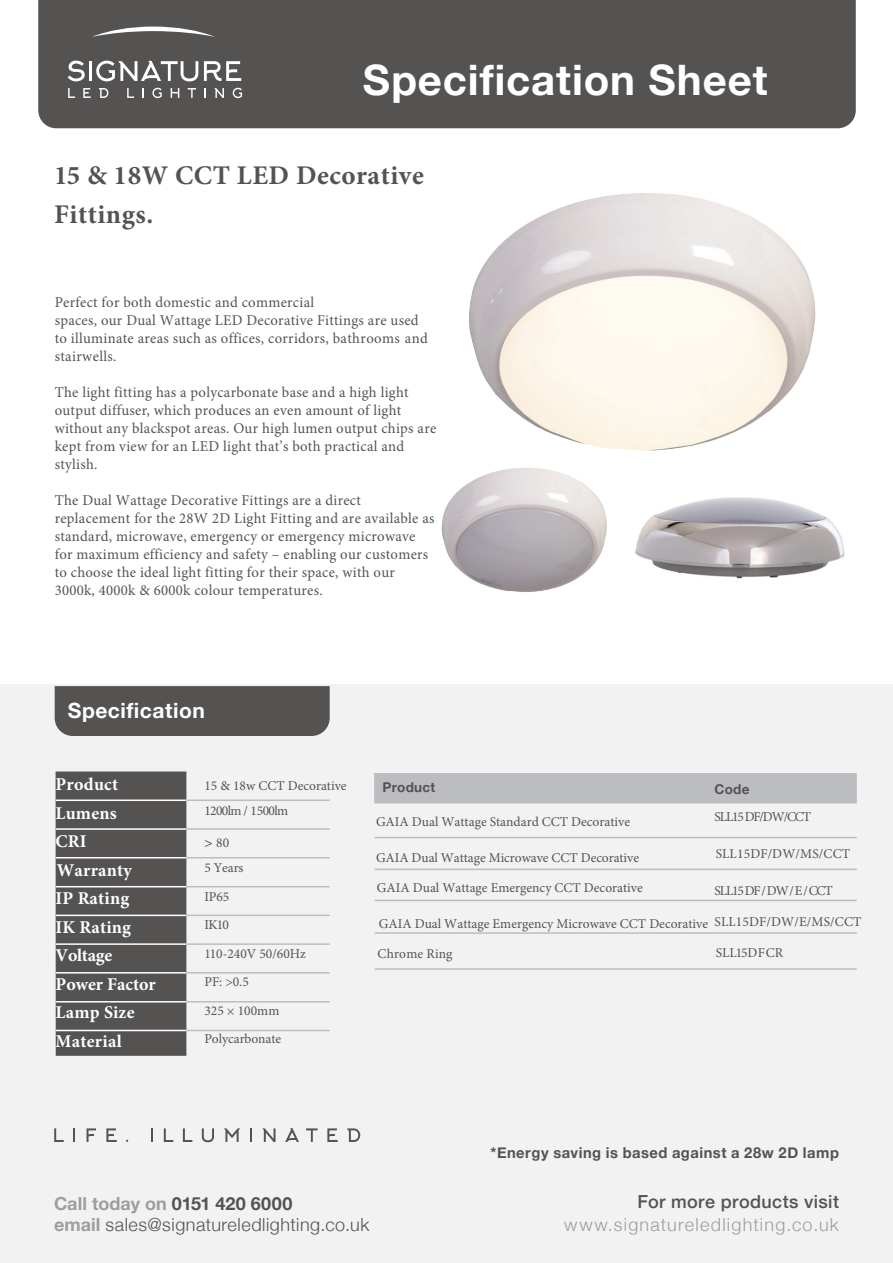
<style>
.page{position:relative;width:893px;height:1263px;background:#fff}
.page>*{position:absolute;margin:0;border:0;box-sizing:border-box;transform-origin:0 0}
.t1{font:700 42px "Helvetica Neue";letter-spacing:.025em;color:#fff}
.t2{font:700 27px/39.2px "Minion Pro";letter-spacing:.02em;color:#555252}
.t3{font:700 21px "Helvetica Neue";letter-spacing:.025em;color:#fff}
.t4{font:700 18px/28.5px "Minion Pro";letter-spacing:.015em;color:#fff}
.t5{font:300 18px/21px "Helvetica Neue";letter-spacing:.03em;color:#555252}
.t6{font:300 18px "Helvetica Neue";letter-spacing:.07em;color:#9f9d9d}
.t7{font:500 18px "Helvetica Neue";letter-spacing:.02em;color:#555252}
.t8{font:15px/18px "Minion Pro";letter-spacing:.02em;color:#555252}
.t9{font:700 15px "Helvetica Neue";letter-spacing:.035em;color:#555252}
.t10{font:13.5px/28.5px "Minion Pro";color:#555252}
.t11{font:13.5px "Minion Pro";letter-spacing:-.085em;color:#555252}
.t12{font:700 13.5px "Helvetica Neue";letter-spacing:.015em;color:#555252}
.s1{font-family:"Helvetica Neue"}
.s2{font-weight:700;color:#9f9d9d}
.s3{font-weight:700}
</style>
<div class="page">
<img style="left:635px;top:497px;width:210px;height:82px">
<div style="left:0;top:685px;width:893px;height:578px;background:#f2f2f3"></div>
<svg style="left:54px;top:1128px;width:10px;height:14px"></svg>
<svg style="left:73px;top:1128px;width:2px;height:14px"></svg>
<svg style="left:87px;top:1128px;width:9px;height:14px"></svg>
<svg style="left:106px;top:1128px;width:11px;height:14px"></svg>
<svg style="left:151px;top:1128px;width:2px;height:14px"></svg>
<svg style="left:164px;top:1128px;width:9px;height:14px"></svg>
<svg style="left:183px;top:1128px;width:9px;height:14px"></svg>
<svg style="left:202px;top:1128px;width:12px;height:14px"></svg>
<svg style="left:224px;top:1128px;width:16px;height:14px"></svg>
<svg style="left:250px;top:1128px;width:2px;height:14px"></svg>
<svg style="left:262px;top:1128px;width:13px;height:14px"></svg>
<svg style="left:285px;top:1128px;width:14px;height:14px"></svg>
<svg style="left:306px;top:1128px;width:12px;height:14px"></svg>
<svg style="left:327px;top:1128px;width:11px;height:14px"></svg>
<svg style="left:347px;top:1128px;width:13px;height:14px"></svg>
<div style="left:374px;top:772px;width:483px;height:31px;background:#bcbdc0"></div>
<img style="left:469px;top:193px;width:347px;height:258px">
<img style="left:441px;top:468px;width:166px;height:124px">
<div style="left:38px;top:0;width:818px;height:128px;background:#555252"></div>
<div style="left:55px;top:686px;width:275px;height:50px;background:#555252"></div>
<hr style="left:375px;top:837px;width:482px;height:1px;background:#bcbdc0">
<hr style="left:375px;top:869px;width:482px;height:1px;background:#bcbdc0">
<hr style="left:375px;top:900px;width:482px;height:1px;background:#bcbdc0">
<hr style="left:375px;top:932px;width:482px;height:2px;background:#bcbdc0">
<hr style="left:375px;top:968px;width:482px;height:2px;background:#bcbdc0">
<div style="left:56px;top:771px;width:130px;height:285px;background:#555252"></div>
<hr style="left:56px;top:799px;width:130px;height:2px;background:#fff">
<hr style="left:186px;top:799px;width:144px;height:2px;background:#bcbdc0">
<hr style="left:56px;top:915px;width:130px;height:1px;background:#fff">
<hr style="left:186px;top:915px;width:144px;height:1px;background:#bcbdc0">
<hr style="left:56px;top:828px;width:130px;height:2px;background:#fff">
<hr style="left:186px;top:828px;width:144px;height:2px;background:#bcbdc0">
<hr style="left:56px;top:943px;width:130px;height:2px;background:#fff">
<hr style="left:186px;top:943px;width:144px;height:2px;background:#bcbdc0">
<hr style="left:56px;top:886px;width:130px;height:1px;background:#fff">
<hr style="left:186px;top:886px;width:144px;height:1px;background:#bcbdc0">
<hr style="left:56px;top:1001px;width:130px;height:1px;background:#fff">
<hr style="left:186px;top:1001px;width:144px;height:1px;background:#bcbdc0">
<hr style="left:56px;top:857px;width:130px;height:1px;background:#fff">
<hr style="left:186px;top:857px;width:144px;height:1px;background:#bcbdc0">
<hr style="left:56px;top:972px;width:130px;height:1px;background:#fff">
<hr style="left:186px;top:972px;width:144px;height:1px;background:#bcbdc0">
<hr style="left:56px;top:1030px;width:130px;height:1px;background:#fff">
<hr style="left:186px;top:1030px;width:144px;height:1px;background:#bcbdc0">
<svg style="left:68px;top:61px;width:17px;height:20px"></svg>
<hr style="left:89px;top:61px;width:3px;height:20px;background:#fff">
<svg style="left:96px;top:61px;width:102px;height:20px"></svg>
<svg style="left:204px;top:61px;width:37px;height:20px"></svg>
<svg style="left:92px;top:27px;width:123px;height:10px"></svg>
<svg style="left:68px;top:88px;width:7px;height:10px"></svg>
<svg style="left:83px;top:88px;width:8px;height:10px"></svg>
<svg style="left:99px;top:88px;width:9px;height:10px"></svg>
<svg style="left:127px;top:88px;width:7px;height:10px"></svg>
<svg style="left:142px;top:88px;width:2px;height:10px"></svg>
<svg style="left:152px;top:88px;width:10px;height:10px"></svg>
<svg style="left:171px;top:88px;width:8px;height:10px"></svg>
<svg style="left:188px;top:88px;width:8px;height:10px"></svg>
<svg style="left:204px;top:88px;width:2px;height:10px"></svg>
<svg style="left:214px;top:88px;width:10px;height:10px"></svg>
<svg style="left:233px;top:88px;width:9px;height:10px"></svg>
<h1 class="t1" style="left:363px;top:47px;width:406px">Specification Sheet</h1>
<h2 class="t2" style="left:54px;top:155px;width:371px">15 &amp; 18W CCT LED Decorative<br>Fittings.</h2>
<p class="t8" style="left:55px;top:293px;width:375px">Perfect for both domestic and commercial<br>spaces, our Dual Wattage LED Decorative Fittings are used to illuminate areas such as offices, corridors, bathrooms and stairwells.</p>
<p class="t8" style="left:55px;top:383px;width:383px">The light fitting has a polycarbonate base and a high light output diffuser, which produces an even amount of light without any blackspot areas. Our high lumen output chips are kept from view for an LED light that’s both practical and stylish.</p>
<p class="t8" style="left:55px;top:491px;width:381px">The Dual Wattage Decorative Fittings are a direct replacement for the 28W 2D Light Fitting and are available as standard, microwave, emergency or emergency microwave for maximum efficiency and safety – enabling our customers to choose the ideal light fitting for their space, with our 3000k, 4000k &amp; 6000k colour temperatures.</p>
<h3 class="t3" style="left:68px;top:694px;width:139px">Specification</h3>
<p class="t4" style="left:56px;top:770px;width:102px">Product<br>Lumens<br>CRI<br>Warranty<br>IP Rating<br>IK Rating<br>Voltage<br>Power Factor<br>Lamp Size<br>Material</p>
<p class="t10" style="left:204px;top:773px;width:144px;line-height:25.5px">15 &amp; 18w CCT Decorative<br>1200lm / 1500lm</p>
<p class="t10" style="left:204px;top:830px;width:41px;line-height:25.5px"><span class="s1">&gt;</span> 80<br>5 Years</p>
<p class="t10" style="left:204px;top:882px;width:103px">IP65<br>IK10<br>110-240V 50/60Hz<br>PF: &gt;0.5<br>325 × 100mm<br>Polycarbonate</p>
<p class="t12" style="left:383px;top:777px;width:54px">Product</p>
<p class="t10" style="left:376px;top:808px;width:256px">GAIA Dual Wattage Standard CCT Decorative</p>
<p class="t10" style="left:376px;top:843px;width:265px">GAIA Dual Wattage Microwave CCT Decorative</p>
<p class="t10" style="left:377px;top:873px;width:267px">GAIA Dual Wattage Emergency CCT Decorative</p>
<p class="t10" style="left:379px;top:909px;width:331px">GAIA Dual Wattage Emergency Microwave CCT Decorative</p>
<p class="t12" style="left:714px;top:779px;width:36px">Code</p>
<p class="t11" style="left:715px;top:808px;width:98px">SLL15DF/DW/CCT</p>
<p class="t10" style="left:716px;top:839px;width:136px">SLL15DF/DW/MS/CCT</p>
<p class="t11" style="left:715px;top:881px;width:120px">SLL15DF/DW/E/CCT</p>
<p class="t10" style="left:715px;top:907px;width:148px">SLL15DF/DW/E/MS/CCT</p>
<p class="t10" style="left:716px;top:938px;width:69px">SLL15DFCR</p>
<p class="t10" style="left:378px;top:940px;width:76px">Chrome Ring</p>
<p class="t9" style="left:491px;top:1140px;width:350px">*Energy saving is based against a 28w 2D lamp</p>
<p class="t5" style="left:54px;top:1191px;width:317px"><span class="s2">Call today on</span> <span class="s3">0151 420 6000<br></span><span class="s2">email</span> sales@signatureledlighting.co.uk</p>
<p class="t7" style="left:637px;top:1187px;width:203px">For more products visit</p>
<p class="t6" style="left:564px;top:1210px;width:276px">www.signatureledlighting.co.uk</p>
</div>
